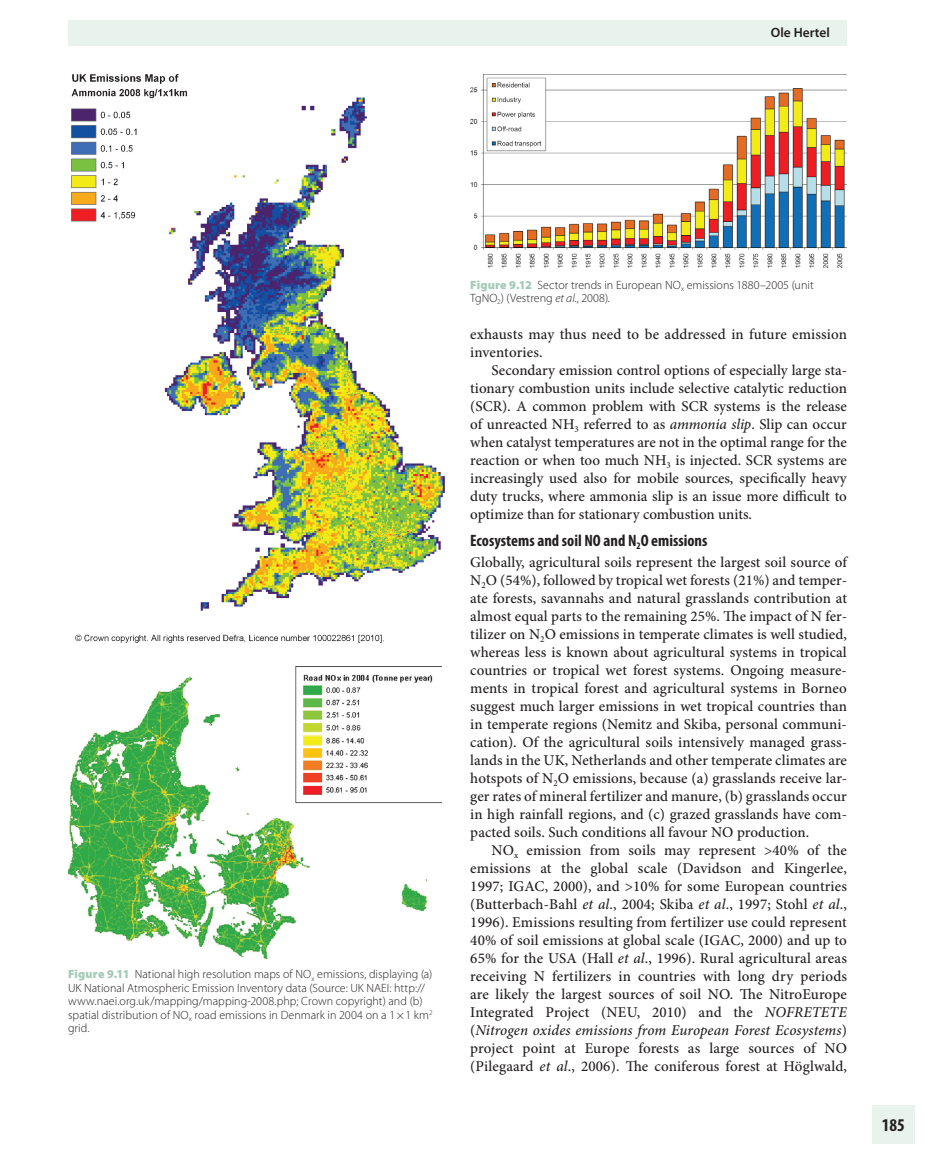
<style>
.page{position:relative;width:932px;height:1173px;background:#fff}
.page>*{position:absolute;margin:0;border:0;box-sizing:border-box;transform-origin:0 0}
.t1{font:700 condensed 18px "Myriad Pro";color:#231f20}
.t2{font:700 condensed 16.5px "Myriad Pro";color:#231f20}
.t3{font:500 15px/18px "Minion Pro";letter-spacing:.005em;color:#231f20;text-align:justify}
.t4{font:600 13.5px "Myriad Pro";color:#231f20}
.t5{font:300 12px/13.5px "Myriad Pro";color:#231f20}
.s1{font-weight:900;color:#a2cab9}
.s2{font-style:italic}
</style>
<div class="page">
<div style="left:68px;top:21px;width:779px;height:25px;background:#e9f3ee"></div>
<div style="left:872px;top:1105px;width:42px;height:38px;background:#e9f3ee"></div>
<img style="left:470px;top:75px;width:376px;height:192px">
<img style="left:72px;top:75px;width:373px;height:567px">
<img style="left:68px;top:667px;width:373px;height:292px">
<p class="t4" style="left:771px;top:27px;width:60px">Ole Hertel</p>
<p class="t5" style="left:68px;top:968px;width:366px"><span class="s1">Figure 9.11</span> National high resolution maps of NO <sub>x</sub> emissions, displaying (a)<br>UK National Atmospheric Emission Inventory data (Source: UK NAEI: http:// www.naei.org.uk/mapping/mapping-2008.php; Crown copyright) and (b) spatial distribution of NO <sub>x</sub> road emissions in Denmark in 2004 on a 1 × 1 km <sup>2 </sup>grid.</p>
<p class="t5" style="left:470px;top:279px;width:345px"><span class="s1">Figure 9.12</span> Sector trends in European NO <sub>x</sub> emissions 1880–2005 (unit<br>TgNO <sub>2</sub> ) (Vestreng <span class="s2">et al</span> ., 2008 ).</p>
<p class="t3" style="left:470px;top:326px;width:378px">exhausts may thus need to be addressed in future emission inventories.</p>
<p class="t3" style="left:470px;top:362px;width:378px;text-indent:21px">Secondary emission control options of especially large sta&shy;tionary combustion units include selective catalytic reduction (SCR). A common problem with SCR systems is the release of unreacted NH <sub>3</sub> referred to as <span class="s2">ammonia slip</span> . Slip can occur when catalyst temperatures are not in the optimal range for the reaction or when too much NH <sub>3</sub> is injected. SCR systems are increasingly used also for mobile sources, specifically heavy duty trucks, where ammonia slip is an issue more difficult to optimize than for stationary combustion units.</p>
<p class="t2" style="left:470px;top:535px;width:239px">Ecosystems and soil NO and N <sub>2</sub> O emissions</p>
<p class="t3" style="left:470px;top:555px;width:378px">Globally, agricultural soils represent the largest soil source of N <sub>2</sub> O (54%), followed by tropical wet forests (21%) and temper&shy;ate forests, savannahs and natural grasslands contribution at almost equal parts to the remaining 25%. The impact of N fer&shy;tilizer on N <sub>2</sub> O emissions in temperate climates is well studied, whereas less is known about agricultural systems in tropical countries or tropical wet forest systems. Ongoing measure&shy;ments in tropical forest and agricultural systems in Borneo suggest much larger emissions in wet tropical countries than in temperate regions (Nemitz and Skiba, personal communi&shy;cation). Of the agricultural soils intensively managed grass&shy;lands in the UK, Netherlands and other temperate climates are hotspots of N <sub>2</sub> O emissions, because (a) grasslands receive lar&shy;ger rates of mineral fertilizer and manure, (b) grasslands occur in high rainfall regions, and (c) grazed grasslands have com&shy;pacted soils. Such conditions all favour NO production.</p>
<p class="t3" style="left:470px;top:843px;width:378px;text-indent:21px">NO <sub>x</sub> emission from soils may represent &gt;40% of the emissions at the global scale (Davidson and Kingerlee, 1997 ; IGAC, 2000), and &gt;10% for some European countries (Butterbach-Bahl <span class="s2">et al</span> ., 2004 ; Skiba <span class="s2">et al</span> ., 1997 ; Stohl <span class="s2">et al</span> ., 1996 ). Emissions resulting from fertilizer use could represent 40% of soil emissions at global scale (IGAC, 2000) and up to 65% for the USA (Hall <span class="s2">et al</span> ., 1996 ). Rural agricultural areas receiving N fertilizers in countries with long dry periods are likely the largest sources of soil NO. The NitroEurope Integrated Project (NEU, 2010 ) and the <span class="s2">NOFRETETE </span>(<span class="s2">Nitrogen oxides emissions from European Forest Ecosystems</span> ) project point at Europe forests as large sources of NO (Pilegaard <span class="s2">et al</span> ., 2006 ). The coniferous forest at Höglwald,</p>
<p class="t1" style="left:881px;top:1118px;width:25px">185</p>
</div>
